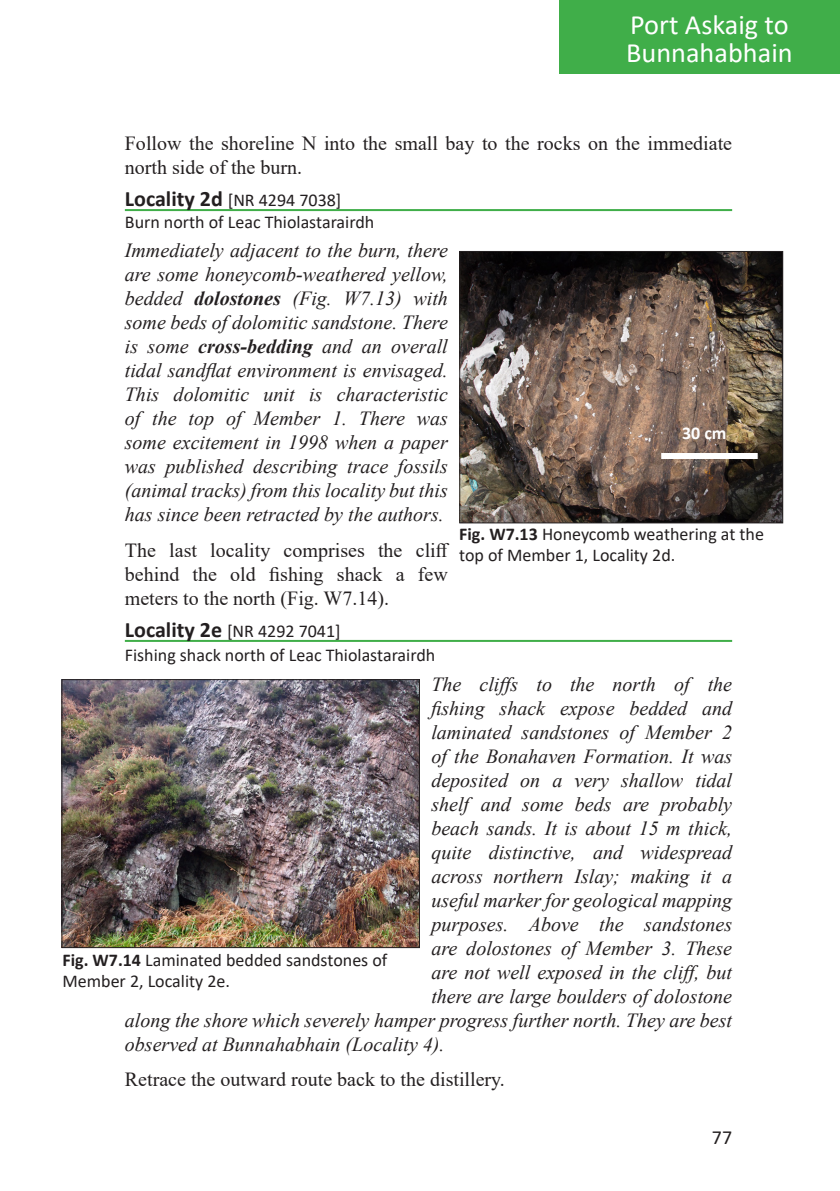
<style>
.page{position:relative;width:840px;height:1191px;background:#fff}
.page>*{position:absolute;margin:0;border:0;box-sizing:border-box;transform-origin:0 0}
.t1{font:28px/28px "Calibri";color:#fff}
.t2{font:italic 20px/24px "Times New Roman";color:#231f20;text-align:justify}
.t3{font:20px/24px "Times New Roman";color:#231f20}
.t4{font:20px "Calibri";color:#231f20}
.t5{font:18px/21.6px "Calibri";color:#231f20}
.t6{font:700 18px "Calibri";color:#fff}
.s1{font-weight:700;font-size:22px}
.s2{font-weight:700}
</style>
<div class="page">
<div style="left:558px;top:0;width:281px;height:74px;background:#40ae49"></div>
<hr style="left:125px;top:209px;width:606px;height:2px;background:#40ae49">
<hr style="left:125px;top:640px;width:606px;height:2px;background:#40ae49">
<img style="left:461px;top:253px;width:319px;height:268px">
<div style="left:459px;top:251px;width:323px;height:272px;border:1px solid #231f20"></div>
<div style="left:660px;top:453px;width:97px;height:6px;background:#fff"></div>
<img style="left:63px;top:681px;width:355px;height:265px">
<div style="left:61px;top:679px;width:359px;height:269px;border:1px solid #231f20"></div>
<h1 class="t1" style="left:625px;top:10px;width:168px">Port Askaig to<br>Bunnahabhain</h1>
<p class="t3" style="left:125px;top:131px;width:608px">Follow the shoreline N into the small bay to the rocks on the immediate north side of the burn.</p>
<p class="t5" style="left:125px;top:189px;width:218px"><span class="s1">Locality 2d</span> [NR 4294 7038]</p>
<p class="t5" style="left:125px;top:210px;width:251px">Burn north of Leac Thiolastarairdh</p>
<p class="t2" style="left:125px;top:238px;width:324px">Immediately adjacent to the burn, there are some honeycomb-weathered yellow, bedded <span class="s2">dolostones</span> (Fig. W7.13) with some beds of dolomitic sandstone. There is some <span class="s2">cross-bedding</span> and an overall tidal sandflat environment is envisaged.<br>This dolomitic unit is characteristic of the top of Member 1. There was some excitement in 1998 when a paper was published describing trace fossils (animal tracks) from this locality but this has since been retracted by the authors.</p>
<p class="t3" style="left:125px;top:537px;width:326px;text-align:justify">The last locality comprises the cliff behind the old fishing shack a few meters to the north (Fig. W7.14).</p>
<p class="t5" style="left:125px;top:619px;width:217px"><span class="s1">Locality 2e</span> [NR 4292 7041]</p>
<p class="t5" style="left:125px;top:643px;width:312px">Fishing shack north of Leac Thiolastarairdh</p>
<p class="t2" style="left:431px;top:671px;width:302px">The cliffs to the north of the</p>
<p class="t2" style="left:431px;top:695px;width:302px">fishing shack expose bedded and</p>
<p class="t2" style="left:431px;top:719px;width:302px">laminated sandstones of Member 2</p>
<p class="t2" style="left:431px;top:743px;width:302px">of the Bonahaven Formation. It was</p>
<p class="t2" style="left:431px;top:767px;width:302px">deposited on a very shallow tidal</p>
<p class="t2" style="left:431px;top:791px;width:302px">shelf and some beds are probably</p>
<p class="t2" style="left:431px;top:815px;width:302px">beach sands. It is about 15 m thick,</p>
<p class="t2" style="left:431px;top:839px;width:302px">quite distinctive, and widespread</p>
<p class="t2" style="left:431px;top:863px;width:302px">across northern Islay; making it a</p>
<p class="t2" style="left:431px;top:887px;width:302px">useful marker for geological mapping</p>
<p class="t2" style="left:431px;top:911px;width:302px">purposes. Above the sandstones</p>
<p class="t2" style="left:431px;top:935px;width:302px">are dolostones of Member 3. These</p>
<p class="t2" style="left:431px;top:959px;width:302px">are not well exposed in the cliff, but</p>
<p class="t2" style="left:431px;top:983px;width:302px">there are large boulders of dolostone</p>
<p class="t2" style="left:125px;top:1007px;width:608px">along the shore which severely hamper progress further north. They are best</p>
<p class="t2" style="left:125px;top:1031px;width:321px">observed at Bunnahabhain (Locality 4).</p>
<p class="t3" style="left:125px;top:1066px;width:381px">Retrace the outward route back to the distillery.</p>
<p class="t6" style="left:681px;top:420px;width:46px">30 cm</p>
<p class="t5" style="left:459px;top:522px;width:306px"><span class="s2">Fig. W7.13</span> Honeycomb weathering at the top of Member 1, Locality 2d.</p>
<p class="t5" style="left:62px;top:948px;width:326px"><span class="s2">Fig. W7.14</span> Laminated bedded sandstones of<br>Member 2, Locality 2e.</p>
<p class="t4" style="left:711px;top:1123px;width:22px">77</p>
</div>
